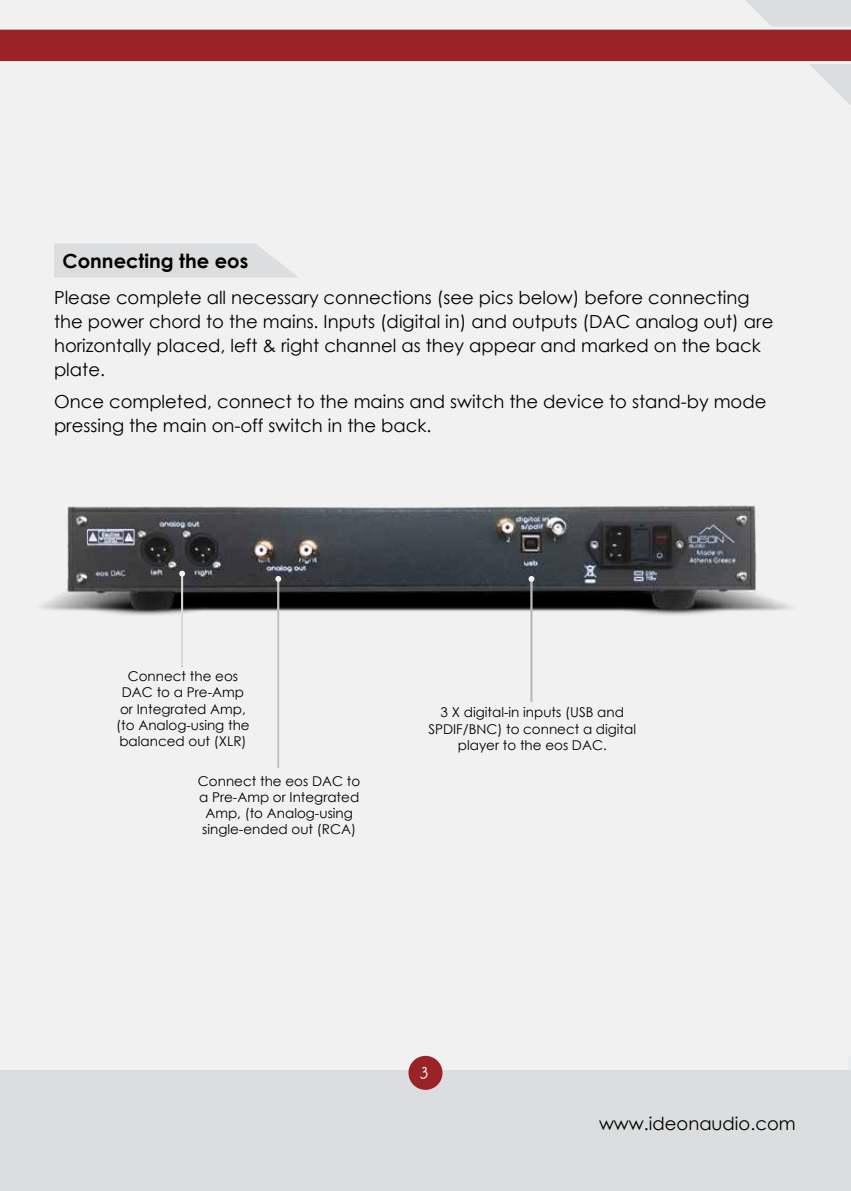
<style>
.page{position:relative;width:851px;height:1191px;background:#fff}
.page>*{position:absolute;margin:0;border:0;box-sizing:border-box;transform-origin:0 0}
.t1{font:700 19.5px "Century Gothic";color:#000}
.t2{font:18px/24px "Century Gothic";color:#000}
.t3{font:18px "Gunny Manual";color:#fff}
.t4{font:13.5px/16.2px "Century Gothic";color:#000;text-align:center}
</style>
<div class="page">
<div style="left:0;top:0;width:850px;height:1191px;background:#f1f1f2"></div>
<div style="left:0;top:1069px;width:850px;height:122px;background:#dcddde"></div>
<svg style="left:0;top:0;width:850px;height:104px"></svg>
<div style="left:408px;top:1055px;width:34px;height:34px;background:#9a2327;border-radius:50%"></div>
<svg style="left:54px;top:243px;width:244px;height:34px;background:#dededf"></svg>
<img style="left:41px;top:505px;width:751px;height:122px">
<hr style="left:182px;top:573px;width:1px;height:93px;background:#f1f1f2">
<hr style="left:181px;top:573px;width:1px;height:93px;background:#f1f1f2">
<svg style="left:179px;top:570px;width:6px;height:6px"></svg>
<hr style="left:278px;top:579px;width:1px;height:188px;background:#f1f1f2">
<hr style="left:277px;top:579px;width:1px;height:188px;background:#f1f1f2">
<svg style="left:275px;top:576px;width:6px;height:6px"></svg>
<hr style="left:531px;top:579px;width:1px;height:122px;background:#f1f1f2">
<hr style="left:530px;top:579px;width:1px;height:122px;background:#f1f1f2">
<svg style="left:528px;top:576px;width:6px;height:6px"></svg>
<p class="t1" style="left:63px;top:246px;width:187px">Connecting the eos</p>
<p class="t2" style="left:54px;top:285px;width:720px">Please complete all necessary connections (see pics below) before connecting the power chord to the mains. Inputs (digital in) and outputs (DAC analog out) are horizontally placed, left &amp; right channel as they appear and marked on the back plate.</p>
<p class="t2" style="left:54px;top:389px;width:713px">Once completed, connect to the mains and switch the device to stand-by mode pressing the main on-off switch in the back.</p>
<p class="t4" style="left:116px;top:668px;width:135px">Connect the eos<br>DAC to a Pre-Amp or Integrated Amp, (to Analog-using the balanced out (XLR)</p>
<p class="t4" style="left:198px;top:772px;width:164px">Connect the eos DAC to a Pre-Amp or Integrated<br>Amp, (to Analog-using single-ended out (RCA)</p>
<p class="t4" style="left:428px;top:704px;width:209px">3 X digital-in inputs (USB and<br>SPDIF/BNC) to connect a digital player to the eos DAC.</p>
<p class="t3" style="left:420px;top:1061px;width:10px">3</p>
<p class="t2" style="left:599px;top:1111px;width:198px">www.ideonaudio.com</p>
</div>
